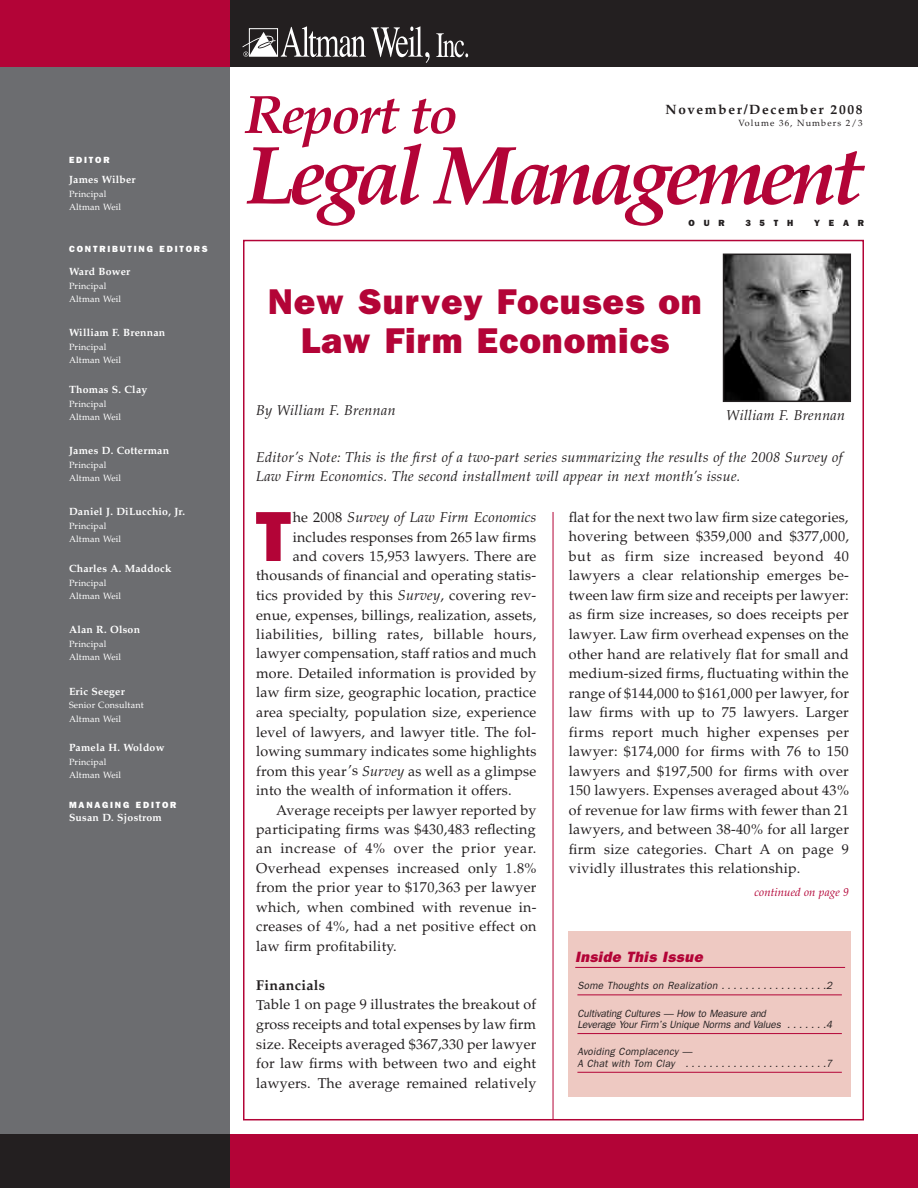
<style>
.page{position:relative;width:918px;height:1188px;background:#fff}
.page>*{position:absolute;margin:0;border:0;box-sizing:border-box;transform-origin:0 0}
.t1{font:italic 700 82.5px "Palatino";letter-spacing:-.065em;color:#b30437}
.t2{font:800 71.25px "Franklin Gothic";color:#b30437}
.t3{font:italic 700 54px "Palatino";letter-spacing:-.04em;color:#b30437}
.t4{font:800 36px/39px "Franklin Gothic";letter-spacing:.025em;color:#b30437;text-align:center}
.t5{font:italic 800 15px "Franklin Gothic";letter-spacing:.025em;color:#b30437}
.t6{font:14.25px/19.5px "Palatino";letter-spacing:.015em;color:#231f20;text-align:justify}
.t7{font:italic 14.25px/19.5px "Palatino";letter-spacing:.02em;color:#231f20}
.t8{font:14.25px "Palatino";letter-spacing:.035em;color:#231f20}
.t9{font:14.25px "Palatino";letter-spacing:.04em;color:#231f20}
.t10{font:700 14.25px "Palatino";letter-spacing:.02em;color:#231f20}
.t11{font:700 13.5px "Palatino";letter-spacing:.12em;color:#231f20}
.t12{font:italic 11.4px "Palatino";letter-spacing:.005em;color:#b30437}
.t13{font:700 10.5px "Palatino";letter-spacing:.02em;color:#fff}
.t14{font:italic 10.5px/11.2px "Franklin Gothic";letter-spacing:.025em;color:#231f20;scale:.95 1}
.t15{font:italic 10.5px/11.2px "Franklin Gothic";letter-spacing:-.01em;color:#231f20;scale:.95 1}
.t16{font:9px/13.5px "Palatino";letter-spacing:.02em;color:#fff}
.t17{font:800 9px "Franklin Gothic";letter-spacing:.205em;color:#fff}
.t18{font:9px "Palatino";letter-spacing:.12em;color:#231f20}
.t19{font:800 9px "Franklin Gothic";letter-spacing:.985em;color:#231f20}
.s1{font-style:normal}
.s2{font-style:italic}
</style>
<div class="page">
<div style="left:0;top:1134px;width:918px;height:54px;background:#b30437"></div>
<div style="left:0;top:0;width:230px;height:1188px;background:#6c6d70"></div>
<div style="left:0;top:0;width:918px;height:68px;background:#231f20"></div>
<div style="left:0;top:0;width:230px;height:68px;background:#b30437"></div>
<div style="left:0;top:1134px;width:230px;height:54px;background:#231f20"></div>
<hr style="left:553px;top:512px;width:1px;height:608px;background:#b30437">
<svg style="left:436px;top:33px;width:32px;height:24px"></svg>
<svg style="left:242px;top:26px;width:188px;height:37px"></svg>
<div style="left:568px;top:931px;width:282px;height:166px;background:#eec9c2"></div>
<hr style="left:575px;top:967px;width:270px;height:1px;background:#b30437">
<hr style="left:577px;top:995px;width:265px;height:1px;background:#b30437">
<hr style="left:577px;top:1033px;width:265px;height:1px;background:#b30437">
<hr style="left:577px;top:1072px;width:265px;height:1px;background:#b30437">
<img style="left:726px;top:257px;width:122px;height:142px">
<div style="left:723px;top:254px;width:128px;height:148px;border:2px solid #231f20"></div>
<p class="t17" style="left:69px;top:154px;width:42px">EDITOR</p>
<p class="t13" style="left:69px;top:176px;width:68px">James Wilber</p>
<p class="t16" style="left:69px;top:188px;width:54px">Principal<br>Altman Weil</p>
<p class="t17" style="left:69px;top:243px;width:140px">CONTRIBUTING EDITORS</p>
<p class="t13" style="left:69px;top:268px;width:63px">Ward Bower</p>
<p class="t16" style="left:69px;top:280px;width:54px">Principal<br>Altman Weil</p>
<p class="t13" style="left:69px;top:329px;width:98px">William F. Brennan</p>
<p class="t16" style="left:69px;top:341px;width:54px">Principal<br>Altman Weil</p>
<p class="t13" style="left:69px;top:386px;width:80px">Thomas S. Clay</p>
<p class="t16" style="left:69px;top:398px;width:54px">Principal<br>Altman Weil</p>
<p class="t13" style="left:69px;top:447px;width:102px">James D. Cotterman</p>
<p class="t16" style="left:69px;top:459px;width:54px">Principal<br>Altman Weil</p>
<p class="t13" style="left:69px;top:508px;width:118px">Daniel J. DiLucchio, Jr.</p>
<p class="t16" style="left:69px;top:520px;width:54px">Principal<br>Altman Weil</p>
<p class="t13" style="left:69px;top:565px;width:104px">Charles A. Maddock</p>
<p class="t16" style="left:69px;top:577px;width:54px">Principal<br>Altman Weil</p>
<p class="t13" style="left:69px;top:626px;width:73px">Alan R. Olson</p>
<p class="t16" style="left:69px;top:638px;width:54px">Principal<br>Altman Weil</p>
<p class="t13" style="left:69px;top:687px;width:57px">Eric Seeger</p>
<p class="t16" style="left:69px;top:699px;width:76px">Senior Consultant<br>Altman Weil</p>
<p class="t13" style="left:69px;top:744px;width:97px">Pamela H. Woldow</p>
<p class="t16" style="left:69px;top:756px;width:54px">Principal<br>Altman Weil</p>
<p class="t17" style="left:69px;top:800px;width:109px">MANAGING EDITOR</p>
<p class="t13" style="left:69px;top:814px;width:94px">Susan D. Sjostrom</p>
<h3 class="t3" style="left:244px;top:94px;width:215px">Report to</h3>
<h1 class="t1" style="left:244px;top:144px;width:620px">Legal Management</h1>
<p class="t11" style="left:665px;top:105px;width:199px">November/December 2008</p>
<p class="t18" style="left:738px;top:120px;width:126px">Volume 36, Numbers 2/3</p>
<p class="t19" style="left:689px;top:218px;width:38px">OUR</p>
<p class="t19" style="left:745px;top:218px;width:49px">35TH</p>
<p class="t19" style="left:814px;top:218px;width:51px">YEAR</p>
<h3 class="t4" style="left:268px;top:282px;width:435px">New Survey Focuses on<br>Law Firm Economics</h3>
<p class="t7" style="left:256px;top:402px;width:141px">By William F. Brennan</p>
<p class="t7" style="left:256px;top:448px;width:588px">Editor’s Note: This is the first of a two-part series summarizing the results of the 2008 Survey of<br>Law Firm Economics. The second installment will appear in next month’s issue.</p>
<p class="t7" style="left:726px;top:407px;width:120px">William F. Brennan</p>
<h2 class="t2" style="left:256px;top:495px;width:37px">T</h2>
<p class="t7" style="left:293px;top:509px;width:245px"><span class="s1">he 2008</span> Survey of Law Firm Economics</p>
<p class="t6" style="left:293px;top:529px;width:245px">includes responses from 265 law firms</p>
<p class="t6" style="left:293px;top:548px;width:245px">and covers 15,953 lawyers. There are</p>
<p class="t6" style="left:256px;top:568px;width:281px">thousands of financial and operating statis-</p>
<p class="t6" style="left:256px;top:587px;width:282px">tics provided by this <span class="s2">Survey</span>, covering rev-</p>
<p class="t6" style="left:256px;top:607px;width:282px">enue, expenses, billings, realization, assets,</p>
<p class="t8" style="left:256px;top:629px;width:282px">liabilities, billing rates, billable hours,</p>
<p class="t6" style="left:256px;top:646px;width:282px">lawyer compensation, staff ratios and much</p>
<p class="t6" style="left:256px;top:665px;width:282px">more. Detailed information is provided by</p>
<p class="t6" style="left:256px;top:685px;width:282px">law firm size, geographic location, practice</p>
<p class="t6" style="left:256px;top:704px;width:282px">area specialty, population size, experience</p>
<p class="t6" style="left:256px;top:724px;width:282px">level of lawyers, and lawyer title. The fol-</p>
<p class="t6" style="left:256px;top:743px;width:282px">lowing summary indicates some highlights</p>
<p class="t6" style="left:256px;top:763px;width:282px">from this year’s <span class="s2">Survey</span> as well as a glimpse</p>
<p class="t6" style="left:256px;top:782px;width:257px">into the wealth of information it offers.</p>
<p class="t6" style="left:276px;top:802px;width:262px">Average receipts per lawyer reported by</p>
<p class="t6" style="left:256px;top:821px;width:281px">participating firms was $430,483 reflecting</p>
<p class="t9" style="left:256px;top:843px;width:282px">an increase of 4% over the prior year.</p>
<p class="t6" style="left:256px;top:860px;width:282px">Overhead expenses increased only 1.8%</p>
<p class="t6" style="left:256px;top:880px;width:282px">from the prior year to $170,363 per lawyer</p>
<p class="t6" style="left:256px;top:899px;width:282px">which, when combined with revenue in-</p>
<p class="t6" style="left:256px;top:919px;width:282px">creases of 4%, had a net positive effect on</p>
<p class="t6" style="left:256px;top:938px;width:142px">law firm profitability.</p>
<p class="t10" style="left:256px;top:980px;width:71px">Financials</p>
<p class="t6" style="left:256px;top:997px;width:282px">Table 1 on page 9 illustrates the breakout of gross receipts and total expenses by law firm size. Receipts averaged $367,330 per lawyer for law firms with between two and eight lawyers. The average remained relatively</p>
<p class="t6" style="left:569px;top:509px;width:282px">flat for the next two law firm size categories, hovering between $359,000 and $377,000, but as firm size increased beyond 40 lawyers a clear relationship emerges be&shy;tween law firm size and receipts per lawyer: as firm size increases, so does receipts per lawyer. Law firm overhead expenses on the other hand are relatively flat for small and medium-sized firms, fluctuating within the range of $144,000 to $161,000 per lawyer, for law firms with up to 75 lawyers. Larger firms report much higher expenses per lawyer: $174,000 for firms with 76 to 150 lawyers and $197,500 for firms with over 150 lawyers. Expenses averaged about 43% of revenue for law firms with fewer than 21 lawyers, and between 38-40% for all larger firm size categories. Chart A on page 9 vividly illustrates this relationship.</p>
<p class="t12" style="left:755px;top:888px;width:96px">continued on page 9</p>
<p class="t5" style="left:575px;top:948px;width:129px">Inside This Issue</p>
<p class="t14" style="left:577px;top:980px;width:270px">Some Thoughts on Realization . . . . . . . . . . . . . . . . . .2</p>
<p class="t15" style="left:577px;top:1007px;width:270px">Cultivating Cultures — How to Measure and<br>Leverage Your Firm’s Unique Norms and Values . . . . . . .4</p>
<p class="t14" style="left:577px;top:1046px;width:270px">Avoiding Complacency —<br>A Chat with Tom Clay . . . . . . . . . . . . . . . . . . . . . . . .7</p>
</div>
